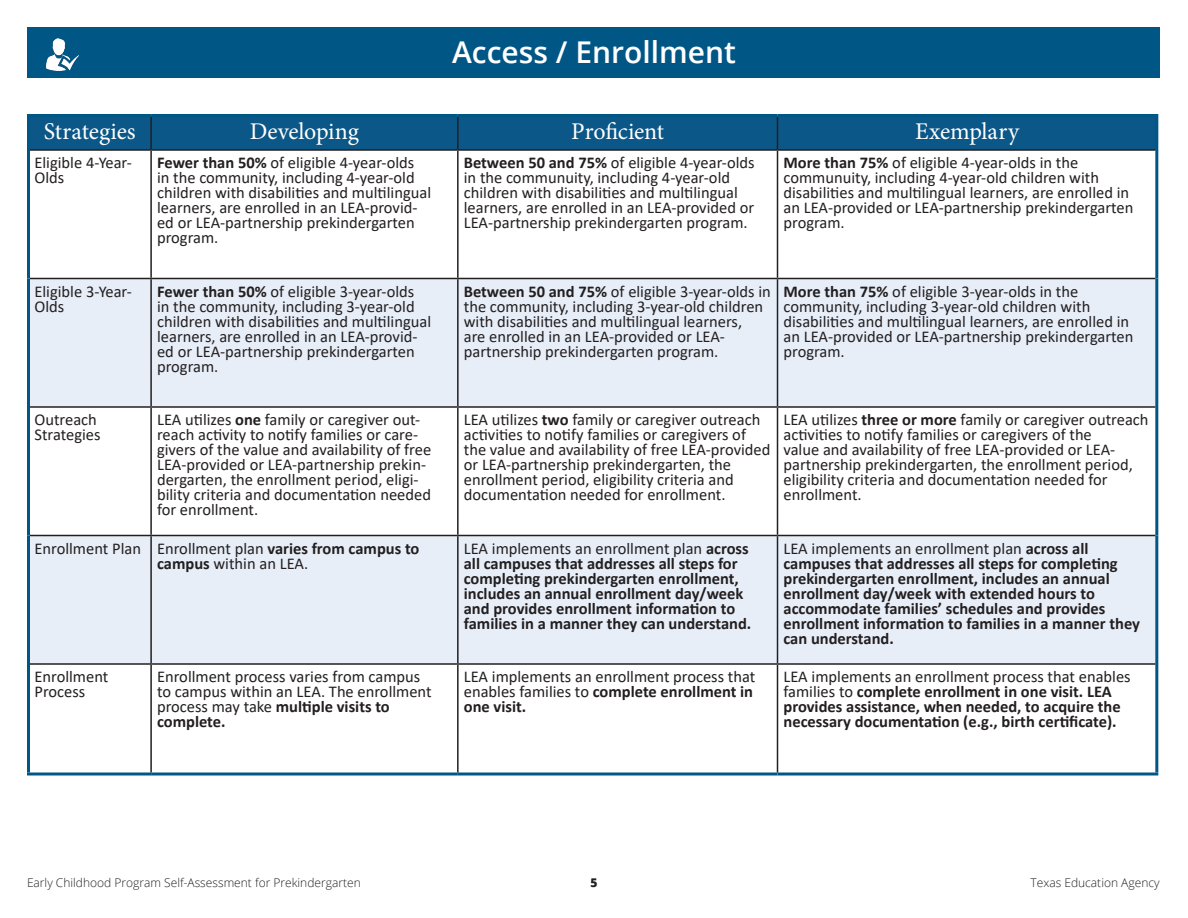
<style>
.page{position:relative;width:1188px;height:918px;background:#fff}
.page>*{position:absolute;margin:0;border:0;box-sizing:border-box;transform-origin:0 0}
.t1{font:600 30px "Open Sans";color:#fff}
.t2{font:24px "Minion Pro";letter-spacing:-.01em;color:#fff}
.t3{font:16.5px/15px "Calibri";color:#231f20}
.t4{font:700 16.5px/15px "Calibri";color:#231f20}
.t5{font:300 12px "Open Sans";color:#231f20}
.t6{font:800 12px "Open Sans";color:#231f20}
.s1{font-weight:700}
.s2{font-weight:400}
</style>
<div class="page">
<div style="left:28px;top:28px;width:1132px;height:50px;background:#005786"></div>
<img style="left:46px;top:38px;width:32px;height:33px">
<div style="left:30px;top:117px;width:1125px;height:32px;background:#0b5787"></div>
<svg style="left:30px;top:279px;width:1125px;height:384px;fill:#e7eef8"></svg>
<hr style="left:27px;top:114px;width:124px;height:3px;background:#005786">
<hr style="left:27px;top:117px;width:3px;height:33px;background:#005786">
<hr style="left:151px;top:114px;width:307px;height:3px;background:#005786">
<hr style="left:458px;top:114px;width:320px;height:3px;background:#005786">
<hr style="left:778px;top:114px;width:380px;height:3px;background:#005786">
<hr style="left:1155px;top:117px;width:3px;height:33px;background:#005786">
<hr style="left:27px;top:150px;width:3px;height:129px;background:#005786">
<hr style="left:1155px;top:150px;width:3px;height:129px;background:#005786">
<hr style="left:27px;top:278px;width:3px;height:129px;background:#005786">
<hr style="left:1155px;top:278px;width:3px;height:129px;background:#005786">
<hr style="left:27px;top:407px;width:3px;height:129px;background:#005786">
<hr style="left:1155px;top:407px;width:3px;height:129px;background:#005786">
<hr style="left:27px;top:535px;width:3px;height:129px;background:#005786">
<hr style="left:1155px;top:535px;width:3px;height:129px;background:#005786">
<hr style="left:27px;top:664px;width:3px;height:108px;background:#005786">
<hr style="left:1155px;top:664px;width:3px;height:108px;background:#005786">
<svg style="left:27px;top:772px;width:124px;height:4px"></svg>
<svg style="left:151px;top:772px;width:307px;height:4px"></svg>
<svg style="left:458px;top:772px;width:320px;height:4px"></svg>
<svg style="left:778px;top:772px;width:380px;height:4px;background:#3f80a3"></svg>
<hr style="left:150px;top:117px;width:2px;height:32px;background:#231f20">
<hr style="left:457px;top:117px;width:2px;height:32px;background:#231f20">
<hr style="left:777px;top:117px;width:1px;height:32px;background:#231f20">
<hr style="left:30px;top:149px;width:121px;height:2px;background:#231f20">
<hr style="left:151px;top:149px;width:307px;height:2px;background:#231f20">
<hr style="left:150px;top:151px;width:2px;height:127px;background:#231f20">
<hr style="left:458px;top:149px;width:320px;height:2px;background:#231f20">
<hr style="left:457px;top:151px;width:2px;height:127px;background:#231f20">
<hr style="left:778px;top:149px;width:377px;height:2px;background:#231f20">
<hr style="left:777px;top:151px;width:1px;height:127px;background:#231f20">
<hr style="left:30px;top:278px;width:121px;height:1px;background:#231f20">
<hr style="left:151px;top:278px;width:307px;height:1px;background:#231f20">
<hr style="left:150px;top:279px;width:2px;height:127px;background:#231f20">
<hr style="left:458px;top:278px;width:320px;height:1px;background:#231f20">
<hr style="left:457px;top:279px;width:2px;height:127px;background:#231f20">
<hr style="left:778px;top:278px;width:377px;height:1px;background:#231f20">
<hr style="left:777px;top:279px;width:1px;height:127px;background:#231f20">
<hr style="left:30px;top:406px;width:121px;height:2px;background:#231f20">
<hr style="left:151px;top:406px;width:307px;height:2px;background:#231f20">
<hr style="left:150px;top:408px;width:2px;height:127px;background:#231f20">
<hr style="left:458px;top:406px;width:320px;height:2px;background:#231f20">
<hr style="left:457px;top:408px;width:2px;height:127px;background:#231f20">
<hr style="left:778px;top:406px;width:377px;height:2px;background:#231f20">
<hr style="left:777px;top:408px;width:1px;height:127px;background:#231f20">
<hr style="left:30px;top:535px;width:121px;height:1px;background:#231f20">
<hr style="left:151px;top:535px;width:307px;height:1px;background:#231f20">
<hr style="left:150px;top:536px;width:2px;height:127px;background:#231f20">
<hr style="left:458px;top:535px;width:320px;height:1px;background:#231f20">
<hr style="left:457px;top:536px;width:2px;height:127px;background:#231f20">
<hr style="left:778px;top:535px;width:377px;height:1px;background:#231f20">
<hr style="left:777px;top:536px;width:1px;height:127px;background:#231f20">
<hr style="left:30px;top:663px;width:121px;height:2px;background:#231f20">
<hr style="left:151px;top:663px;width:307px;height:2px;background:#231f20">
<hr style="left:150px;top:665px;width:2px;height:107px;background:#231f20">
<hr style="left:458px;top:663px;width:320px;height:2px;background:#231f20">
<hr style="left:457px;top:665px;width:2px;height:107px;background:#231f20">
<hr style="left:778px;top:663px;width:377px;height:2px;background:#231f20">
<hr style="left:777px;top:665px;width:1px;height:107px;background:#231f20">
<h2 class="t1" style="left:452px;top:31px;width:285px">Access / Enrollment</h2>
<p class="t2" style="left:44px;top:115px;width:93px">Strategies</p>
<p class="t2" style="left:250px;top:115px;width:111px">Developing</p>
<p class="t2" style="left:571px;top:115px;width:94px">Proficient</p>
<p class="t2" style="left:915px;top:115px;width:105px">Exemplary</p>
<p class="t3" style="left:34px;top:155px;width:99px">Eligible 4-Year-<br>Olds</p>
<p class="t3" style="left:157px;top:155px;width:276px"><span class="s1">Fewer than 50%</span> of eligible 4-year-olds<br>in the community, including 4-year-old children with disabilities and multilingual learners, are enrolled in an LEA-provid&shy;ed or LEA-partnership prekindergarten program.</p>
<p class="t3" style="left:464px;top:155px;width:292px"><span class="s1">Between 50 and 75%</span> of eligible 4-year-olds in the communuity, including 4-year-old children with disabilities and multilingual learners, are enrolled in an LEA-provided or LEA-partnership prekindergarten program.</p>
<p class="t3" style="left:784px;top:155px;width:352px"><span class="s1">More than 75%</span> of eligible 4-year-olds in the communuity, including 4-year-old children with disabilities and multilingual learners, are enrolled in an LEA-provided or LEA-partnership prekindergarten program.</p>
<p class="t3" style="left:34px;top:283px;width:99px">Eligible 3-Year-<br>Olds</p>
<p class="t3" style="left:157px;top:283px;width:276px"><span class="s1">Fewer than 50%</span> of eligible 3-year-olds<br>in the community, including 3-year-old children with disabilities and multilingual learners, are enrolled in an LEA-provid&shy;ed or LEA-partnership prekindergarten program.</p>
<p class="t3" style="left:464px;top:283px;width:308px"><span class="s1">Between 50 and 75%</span> of eligible 3-year-olds in the community, including 3-year-old children with disabilities and multilingual learners,<br>are enrolled in an LEA-provided or LEA&shy;partnership prekindergarten program.</p>
<p class="t3" style="left:784px;top:283px;width:352px"><span class="s1">More than 75%</span> of eligible 3-year-olds in the community, including 3-year-old children with disabilities and multilingual learners, are enrolled in an LEA-provided or LEA-partnership prekindergarten program.</p>
<p class="t3" style="left:34px;top:412px;width:64px">Outreach</p>
<p class="t3" style="left:34px;top:427px;width:68px">Strategies</p>
<p class="t3" style="left:157px;top:412px;width:276px">LEA utilizes <span class="s1">one</span> family or caregiver out&shy;reach activity to notify families or care&shy;givers of the value and availability of free LEA-provided or LEA-partnership prekin&shy;dergarten, the enrollment period, eligi&shy;bility criteria and documentation needed for enrollment.</p>
<p class="t3" style="left:464px;top:412px;width:308px">LEA utilizes <span class="s1">two</span> family or caregiver outreach activities to notify families or caregivers of the value and availability of free LEA-provided or LEA-partnership prekindergarten, the enrollment period, eligibility criteria and documentation needed for enrollment.</p>
<p class="t3" style="left:784px;top:412px;width:367px">LEA utilizes <span class="s1">three or more</span> family or caregiver outreach activities to notify families or caregivers of the<br>value and availability of free LEA-provided or LEA&shy;partnership prekindergarten, the enrollment period, eligibility criteria and documentation needed for enrollment.</p>
<p class="t3" style="left:34px;top:540px;width:108px">Enrollment Plan</p>
<p class="t3" style="left:157px;top:540px;width:264px">Enrollment plan <span class="s1">varies from campus to campus</span> within an LEA.</p>
<p class="t4" style="left:464px;top:541px;width:289px"><span class="s2">LEA implements an enrollment plan</span> across all campuses that addresses all steps for completing prekindergarten enrollment, includes an annual enrollment day/week and provides enrollment information to families in a manner they can understand.</p>
<p class="t4" style="left:784px;top:541px;width:358px"><span class="s2">LEA implements an enrollment plan</span> across all campuses that addresses all steps for completing prekindergarten enrollment, includes an annual enrollment day/week with extended hours to accommodate families’ schedules and provides enrollment information to families in a manner they can understand.</p>
<p class="t3" style="left:34px;top:669px;width:75px">Enrollment</p>
<p class="t3" style="left:34px;top:684px;width:52px">Process</p>
<p class="t3" style="left:157px;top:669px;width:276px">Enrollment process varies from campus to campus within an LEA. The enrollment process may take <span class="s1">multiple visits to complete.</span></p>
<p class="t3" style="left:464px;top:669px;width:293px">LEA implements an enrollment process that enables families to <span class="s1">complete enrollment in one visit.</span></p>
<p class="t4" style="left:784px;top:669px;width:349px"><span class="s2">LEA implements an enrollment process that enables families to</span> complete enrollment in one visit. LEA provides assistance, when needed, to acquire the necessary documentation (e.g., birth certificate).</p>
<p class="t5" style="left:27px;top:874px;width:335px">Early Childhood Program Self-Assessment for Prekindergarten</p>
<p class="t6" style="left:590px;top:873px;width:9px">5</p>
<p class="t5" style="left:1030px;top:874px;width:131px">Texas Education Agency</p>
</div>
